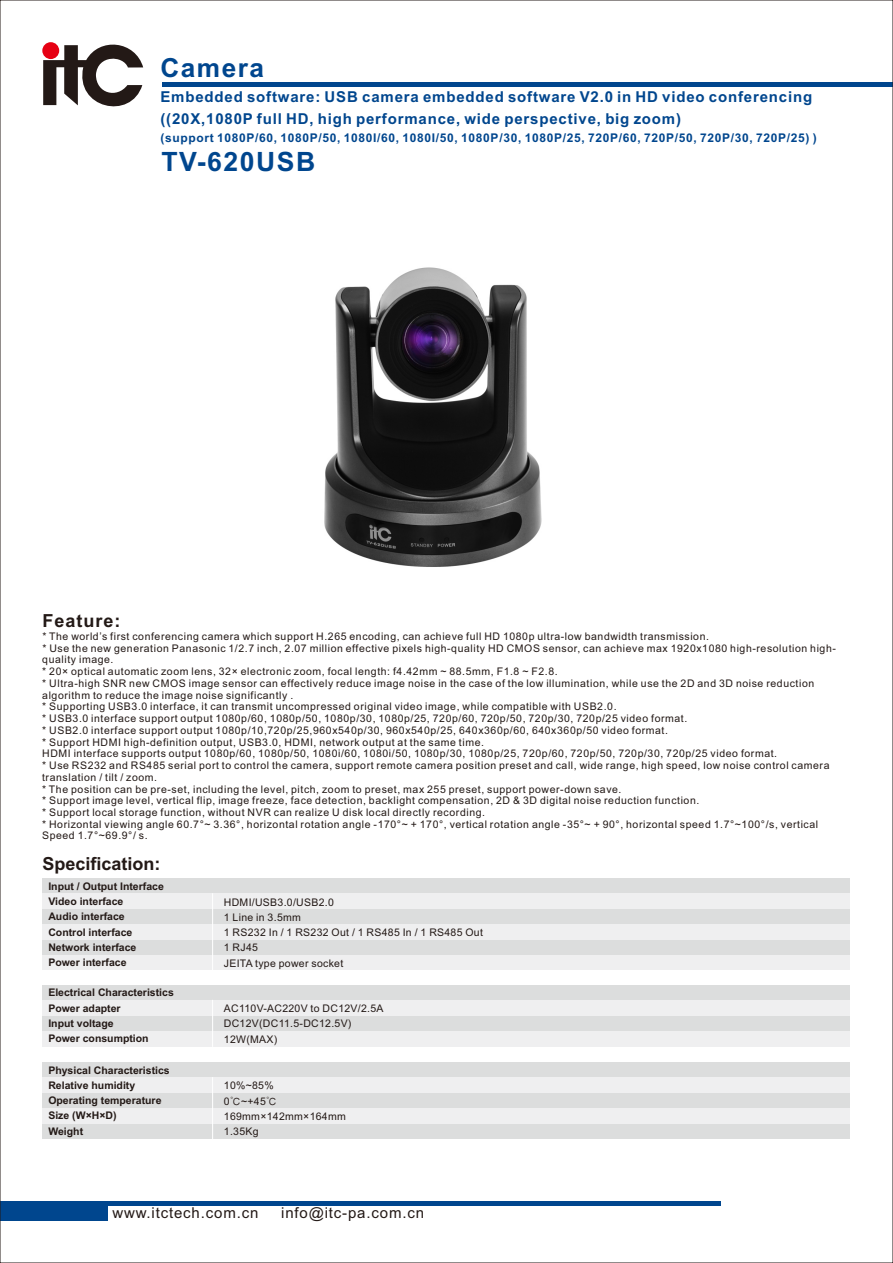
<style>
.page{position:relative;width:893px;height:1263px;background:#fff}
.page>*{position:absolute;margin:0;border:0;box-sizing:border-box;transform-origin:0 0}
.t1{font:700 26.55px "Arial";letter-spacing:.055em;color:#00468e}
.t2{font:700 26.25px "Arial";letter-spacing:.055em;color:#00468e}
.t3{font:700 18px "Arial";color:#231916}
.t4{font:700 18px "Arial";letter-spacing:.055em;color:#231916}
.t5{font:700 15px/21.8px "Arial";letter-spacing:.055em;color:#00468e}
.t6{font:15px "Arial";letter-spacing:.055em;color:#231916}
.t7{font:700 12px "Arial";letter-spacing:.055em;color:#00468e}
.t8{font:10.5px/11.7px "Arial";letter-spacing:.055em;color:#231916}
.t9{font:700 10.5px/15.3px "Arial";color:#231916}
.t10{font:10.5px/15.3px "Arial";letter-spacing:.03em;color:#231916}
.s1{font-family:"Sim Hei"}
</style>
<div class="page">
<hr style="left:0;top:1202px;width:720px;height:4px;background:#00468e">
<div style="left:0;top:1202px;width:108px;height:18px;background:#00468e"></div>
<hr style="left:163px;top:82px;width:730px;height:4px;background:#00468e">
<svg style="left:43px;top:42px;width:100px;height:65px"></svg>
<div style="left:42px;top:878px;width:808px;height:92px;background:#efeff0"></div>
<div style="left:42px;top:878px;width:808px;height:15px;background:#dcdddd"></div>
<div style="left:42px;top:909px;width:808px;height:15px;background:#dcdddd"></div>
<div style="left:42px;top:940px;width:808px;height:15px;background:#dcdddd"></div>
<hr style="left:212px;top:893px;width:1px;height:77px;background:#fff">
<div style="left:42px;top:985px;width:808px;height:62px;background:#efeff0"></div>
<div style="left:42px;top:985px;width:808px;height:15px;background:#dcdddd"></div>
<div style="left:42px;top:1016px;width:808px;height:15px;background:#dcdddd"></div>
<hr style="left:212px;top:1000px;width:1px;height:47px;background:#fff">
<div style="left:42px;top:1062px;width:808px;height:77px;background:#efeff0"></div>
<div style="left:42px;top:1062px;width:808px;height:15px;background:#dcdddd"></div>
<div style="left:42px;top:1093px;width:808px;height:15px;background:#dcdddd"></div>
<div style="left:42px;top:1124px;width:808px;height:15px;background:#dcdddd"></div>
<hr style="left:212px;top:1077px;width:1px;height:62px;background:#fff">
<img style="left:324px;top:267px;width:218px;height:300px">
<h2 class="t2" style="left:160px;top:58px;width:105px">Camera</h2>
<h3 class="t5" style="left:160px;top:87px;width:653px">Embedded software: USB camera embedded software V2.0 in HD video conferencing ((20X,1080P full HD, high performance, wide perspective, big zoom)</h3>
<p class="t7" style="left:160px;top:133px;width:658px">(support 1080P/60, 1080P/50, 1080I/60, 1080I/50, 1080P/30, 1080P/25, 720P/60, 720P/50, 720P/30, 720P/25) )</p>
<h1 class="t1" style="left:161px;top:152px;width:155px">TV-620USB</h1>
<h3 class="t4" style="left:42px;top:614px;width:80px">Feature:</h3>
<p class="t8" style="left:42px;top:631px;width:795px">* The world’s first conferencing camera which support H.265 encoding, can achieve full HD 1080p ultra-low bandwidth transmission.<br>* Use the new generation Panasonic 1/2.7 inch, 2.07 million effective pixels high-quality HD CMOS sensor, can achieve max 1920x1080 high-resolution high&shy;quality image.<br>* 20× optical automatic zoom lens, 32× electronic zoom, focal length: f4.42mm ~ 88.5mm, F1.8 ~ F2.8.<br>* Ultra-high SNR new CMOS image sensor can effectively reduce image noise in the case of the low illumination, while use the 2D and 3D noise reduction algorithm to reduce the image noise significantly .<br>* Supporting USB3.0 interface, it can transmit uncompressed original video image, while compatible with USB2.0.<br>* USB3.0 interface support output 1080p/60, 1080p/50, 1080p/30, 1080p/25, 720p/60, 720p/50, 720p/30, 720p/25 video format.<br>* USB2.0 interface support output 1080p/10,720p/25,960x540p/30, 960x540p/25, 640x360p/60, 640x360p/50 video format.<br>* Support HDMI high-definition output, USB3.0, HDMI, network output at the same time.<br>HDMI interface supports output 1080p/60, 1080p/50, 1080i/60, 1080i/50, 1080p/30, 1080p/25, 720p/60, 720p/50, 720p/30, 720p/25 video format.<br>* Use RS232 and RS485 serial port to control the camera, support remote camera position preset and call, wide range, high speed, low noise control camera translation / tilt / zoom.<br>* The position can be pre-set, including the level, pitch, zoom to preset, max 255 preset, support power-down save.<br>* Support image level, vertical flip, image freeze, face detection, backlight compensation, 2D &amp; 3D digital noise reduction function.<br>* Support local storage function, without NVR can realize U disk local directly recording.<br>* Horizontal viewing angle 60.7°~ 3.36°, horizontal rotation angle -170°~ + 170°, vertical rotation angle -35°~ + 90°, horizontal speed 1.7°~100°/s, vertical Speed 1.7°~69.9°/ s.</p>
<h3 class="t3" style="left:42px;top:857px;width:120px">Specification:</h3>
<p class="t9" style="left:48px;top:879px;width:117px">Input / Output Interface<br>Video interface<br>Audio interface<br>Control interface<br>Network interface<br>Power interface</p>
<p class="t10" style="left:224px;top:895px;width:261px">HDMI/USB3.0/USB2.0<br>1 Line in 3.5mm<br>1 RS232 In / 1 RS232 Out / 1 RS485 In / 1 RS485 Out<br>1 RJ45<br>JEITA type power socket</p>
<p class="t9" style="left:48px;top:986px;width:127px">Electrical Characteristics<br>Power adapter<br>Input voltage<br>Power consumption</p>
<p class="t9" style="left:48px;top:1063px;width:123px">Physical Characteristics<br>Relative humidity<br>Operating temperature<br>Size (W×H×D)<br>Weight</p>
<p class="t10" style="left:224px;top:1002px;width:161px">AC110V-AC220V to DC12V/2.5A<br>DC12V(DC11.5-DC12.5V)<br>12W(MAX)</p>
<p class="t10" style="left:224px;top:1079px;width:123px">10%~85%<br>0<span class="s1">℃</span>~+45<span class="s1">℃<br></span>169mm×142mm×164mm<br>1.35Kg</p>
<h3 class="t6" style="left:112px;top:1207px;width:147px">www.itctech.com.cn</h3>
<h3 class="t6" style="left:281px;top:1207px;width:144px">info@itc-pa.com.cn</h3>
</div>
